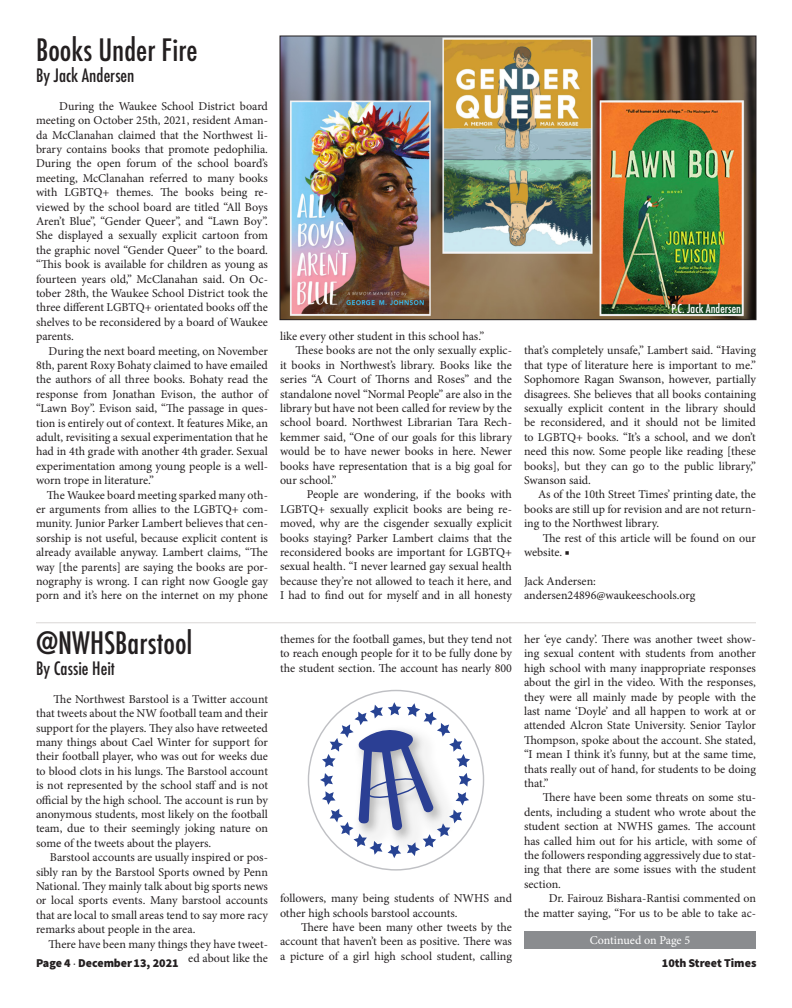
<style>
.page{position:relative;width:792px;height:1008px;background:#fff}
.page>*{position:absolute;margin:0;border:0;box-sizing:border-box;transform-origin:0 0}
.t1{font:500 condensed 30px "Futura";color:#231f20}
.t2{font:500 condensed 18px "Futura";color:#231f20}
.t3{font:12px/14.4px "Minion Pro";letter-spacing:-.005em;color:#231f20;text-align:justify}
.t4{font:12px "Source Sans Variable";color:#231f20}
.t5{font:12px "Minion Pro";letter-spacing:-.005em;color:#fff}
.t6{font:500 condensed 12px "Futura";color:#fff}
.s1{font-family:"Minion Pro"}
</style>
<div class="page">
<img style="left:282px;top:38px;width:472px;height:280px">
<div style="left:280px;top:36px;width:476px;height:284px;border:1px solid #231f20"></div>
<hr style="left:36px;top:622px;width:720px;height:1px;background:#d9d7d5">
<svg style="left:320px;top:702px;width:152px;height:156px"></svg>
<div style="left:524px;top:931px;width:232px;height:18px;background:#8a8c8f"></div>
<p class="t1" style="left:36px;top:31px;width:163px">Books Under Fire</p>
<p class="t2" style="left:36px;top:64px;width:100px">By Jack Andersen</p>
<p class="t3" style="left:36px;top:99px;width:234px;text-indent:23px">During the Waukee School District board meeting on October 25th, 2021, resident Aman&shy;da McClanahan claimed that the Northwest li&shy;brary contains books that promote pedophilia.<br>During the open forum of the school board’s meeting, McClanahan referred to many books with LGBTQ+ themes. The books being re&shy;viewed by the school board are titled “All Boys Aren’t Blue”, “Gender Queer”, and “Lawn Boy”.<br>She displayed a sexually explicit cartoon from the graphic novel “Gender Queer” to the board. “This book is available for children as young as fourteen years old,” McClanahan said. On Oc&shy;tober 28th, the Waukee School District took the three different LGBTQ+ orientated books off the shelves to be reconsidered by a board of Waukee parents.</p>
<p class="t3" style="left:36px;top:344px;width:234px;text-indent:13px">During the next board meeting, on November 8th, parent Roxy Bohaty claimed to have emailed the authors of all three books. Bohaty read the response from Jonathan Evison, the author of “Lawn Boy”. Evison said, “The passage in ques&shy;tion is entirely out of context. It features Mike, an adult, revisiting a sexual experimentation that he had in 4th grade with another 4th grader. Sexual experimentation among young people is a well&shy;worn trope in literature.”</p>
<p class="t3" style="left:36px;top:488px;width:234px;text-indent:11px">The Waukee board meeting sparked many oth&shy;er arguments from allies to the LGBTQ+ com&shy;munity. Junior Parker Lambert believes that cen&shy;sorship is not useful, because explicit content is already available anyway. Lambert claims, “The way [the parents] are saying the books are por&shy;nography is wrong. I can right now Google gay porn and it’s here on the internet on my phone</p>
<p class="t3" style="left:280px;top:329px;width:206px">like every other student in this school has.”</p>
<p class="t3" style="left:280px;top:343px;width:234px;text-indent:16px">These books are not the only sexually explic&shy;it books in Northwest’s library. Books like the series “A Court of Thorns and Roses” and the standalone novel “Normal People” are also in the library but have not been called for review by the school board. Northwest Librarian Tara Rech&shy;kemmer said, “One of our goals for this library would be to have newer books in here. Newer books have representation that is a big goal for our school.”</p>
<p class="t3" style="left:280px;top:487px;width:234px;text-indent:27px">People are wondering, if the books with LGBTQ+ sexually explicit books are being re&shy;moved, why are the cisgender sexually explicit books staying? Parker Lambert claims that the reconsidered books are important for LGBTQ+ sexual health. “I never learned gay sexual health because they’re not allowed to teach it here, and I had to find out for myself and in all honesty</p>
<p class="t6" style="left:671px;top:301px;width:71px">P.C. Jack Andersen</p>
<p class="t3" style="left:524px;top:343px;width:234px">that’s completely unsafe,” Lambert said. “Having that type of literature here is important to me.” Sophomore Ragan Swanson, however, partially disagrees. She believes that all books containing sexually explicit content in the library should be reconsidered, and it should not be limited to LGBTQ+ books. “It’s a school, and we don’t need this now. Some people like reading [these books], but they can go to the public library,” Swanson said.</p>
<p class="t3" style="left:524px;top:487px;width:234px;text-indent:14px">As of the 10th Street Times’ printing date, the books are still up for revision and are not return&shy;ing to the Northwest library.</p>
<p class="t3" style="left:524px;top:531px;width:233px;text-indent:19px">The rest of this article will be found on our website. ■</p>
<p class="t3" style="left:524px;top:574px;width:74px">Jack Andersen:</p>
<p class="t3" style="left:524px;top:588px;width:173px">andersen24896@waukeeschools.org</p>
<p class="t1" style="left:36px;top:624px;width:158px">@NWHSBarstool</p>
<p class="t2" style="left:36px;top:657px;width:80px">By Cassie Heit</p>
<p class="t3" style="left:36px;top:692px;width:234px;text-indent:18px">The Northwest Barstool is a Twitter account that tweets about the NW football team and their support for the players. They also have retweeted many things about Cael Winter for support for their football player, who was out for weeks due to blood clots in his lungs. The Barstool account is not represented by the school staff and is not official by the high school. The account is run by anonymous students, most likely on the football team, due to their seemingly joking nature on some of the tweets about the players.</p>
<p class="t3" style="left:36px;top:850px;width:234px;text-indent:14px">Barstool accounts are usually inspired or pos&shy;sibly ran by the Barstool Sports owned by Penn National. They mainly talk about big sports news or local sports events. Many barstool accounts that are local to small areas tend to say more racy remarks about people in the area.</p>
<p class="t3" style="left:49px;top:937px;width:221px;text-align:right">There have been many things they have tweet&shy;ed about like the</p>
<p class="t3" style="left:524px;top:632px;width:234px">her ‘eye candy’. There was another tweet show&shy;ing sexual content with students from another high school with many inappropriate responses about the girl in the video. With the responses, they were all mainly made by people with the last name ‘Doyle’ and all happen to work at or attended Alcron State University. Senior Taylor Thompson, spoke about the account. She stated, “I mean I think it’s funny, but at the same time, thats really out of hand, for students to be doing that.”</p>
<p class="t3" style="left:524px;top:790px;width:234px;text-indent:19px">There have been some threats on some stu&shy;dents, including a student who wrote about the student section at NWHS games. The account has called him out for his article, with some of the followers responding aggressively due to stat&shy;ing that there are some issues with the student section.</p>
<p class="t3" style="left:524px;top:891px;width:234px;text-align:right">Dr. Fairouz Bishara-Rantisi commented on<br>the matter saying, “For us to be able to take ac-</p>
<p class="t5" style="left:590px;top:932px;width:102px">Continued on Page 5</p>
<p class="t3" style="left:280px;top:632px;width:234px">themes for the football games, but they tend not to reach enough people for it to be fully done by the student section. The account has nearly 800</p>
<p class="t3" style="left:280px;top:891px;width:234px">followers, many being students of NWHS and other high schools barstool accounts.</p>
<p class="t3" style="left:280px;top:920px;width:234px;text-indent:21px">There have been many other tweets by the account that haven’t been as positive. There was a picture of a girl high school student, calling</p>
<p class="t4" style="left:36px;top:955px;width:144px">Page 4 <span class="s1">·</span> December 13, 2021</p>
<p class="t4" style="left:662px;top:955px;width:96px">10th Street Times</p>
</div>
